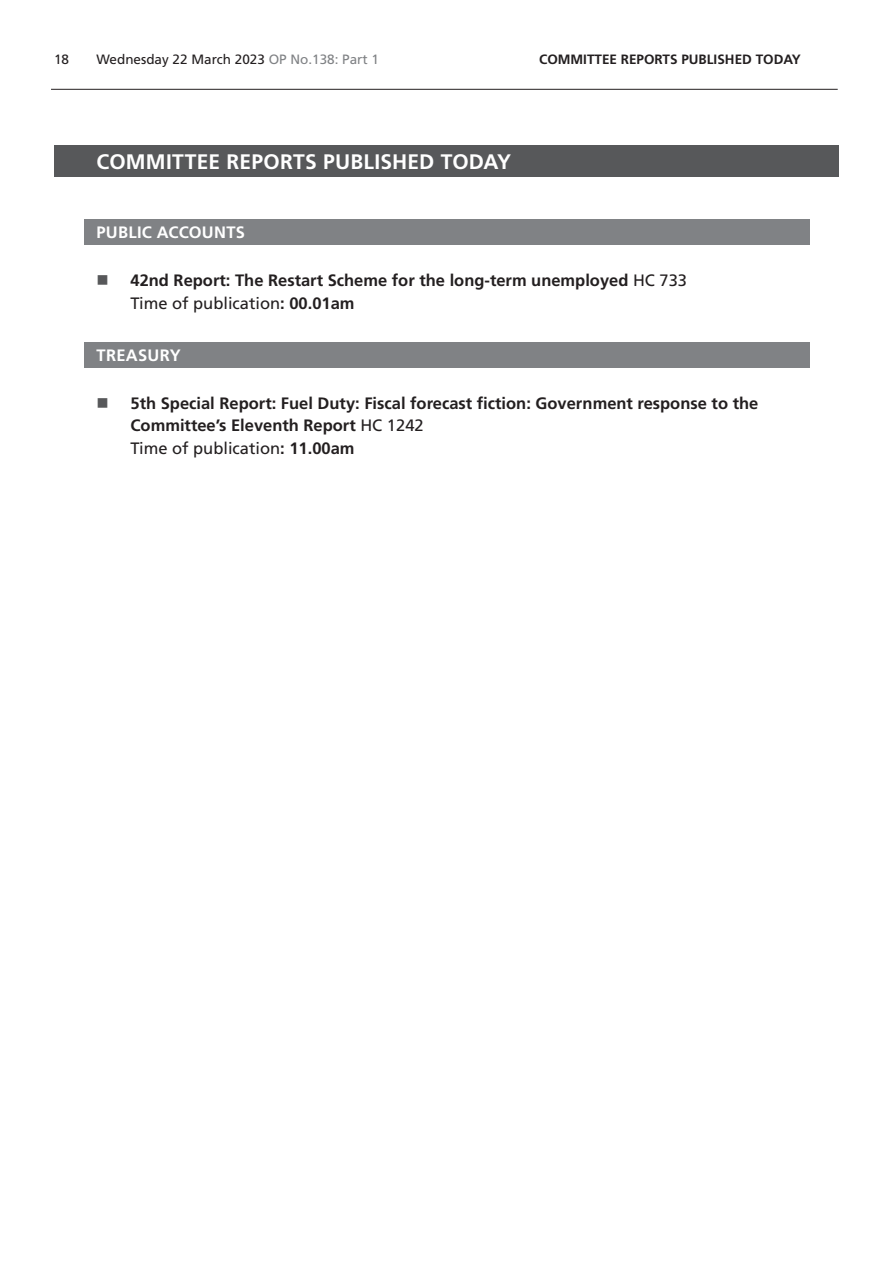
<style>
.page{position:relative;width:893px;height:1263px;background:#fff}
.page>*{position:absolute;margin:0;border:0;box-sizing:border-box;transform-origin:0 0}
.Heading1Grey{font:700 21px "Frutiger LT Std";letter-spacing:.01em;color:#fff}
.t1{font:700 16.5px/22.5px "Frutiger LT Std";color:#231f20}
.Heading2Grey{font:700 16.5px "Frutiger LT Std";letter-spacing:.02em;color:#fff}
.t2{font:13.5px "Frutiger LT Std";color:#231f20}
.t3{font:700 13.5px "Frutiger LT Std";color:#231f20}
.s1{color:#808285}
.s2{font-weight:400}
</style>
<div class="page">
<hr style="left:51px;top:89px;width:787px;height:1px;background:#231f20">
<div style="left:54px;top:146px;width:785px;height:31px;background:#57585a"></div>
<div style="left:84px;top:219px;width:725px;height:25px;background:#808285"></div>
<div style="left:84px;top:342px;width:725px;height:25px;background:#808285"></div>
<p class="t2" style="left:54px;top:52px;width:17px">18</p>
<p class="t2" style="left:97px;top:52px;width:284px">Wednesday 22 March 2023 <span class="s1">OP No.138: Part 1</span></p>
<p class="t3" style="left:539px;top:52px;width:18px">Committee</p>
<p class="t3" style="left:621px;top:52px;width:18px">Reports</p>
<p class="t3" style="left:681px;top:52px;width:17px">Published</p>
<p class="t3" style="left:756px;top:52px;width:18px">Today</p>
<h2 class="Heading1Grey" style="left:97px;top:149px;width:416px">COMMITTEE REPORTS PUBLISHED TODAY</h2>
<h2 class="Heading2Grey" style="left:97px;top:223px;width:150px">PUBLIC ACCOUNTS</h2>
<p class="t1" style="left:131px;top:269px;width:558px">42nd Report: The Restart Scheme for the long-term unemployed <span class="s2">HC 733<br>Time of publication</span>: 00.01am</p>
<h2 class="Heading2Grey" style="left:97px;top:345px;width:86px">TREASURY</h2>
<p class="t1" style="left:131px;top:392px;width:629px">5th Special Report: Fuel Duty: Fiscal forecast fiction: Government response to the<br>Committee’s Eleventh Report <span class="s2">HC 1242<br>Time of publication</span>: 11.00am</p>
</div>
